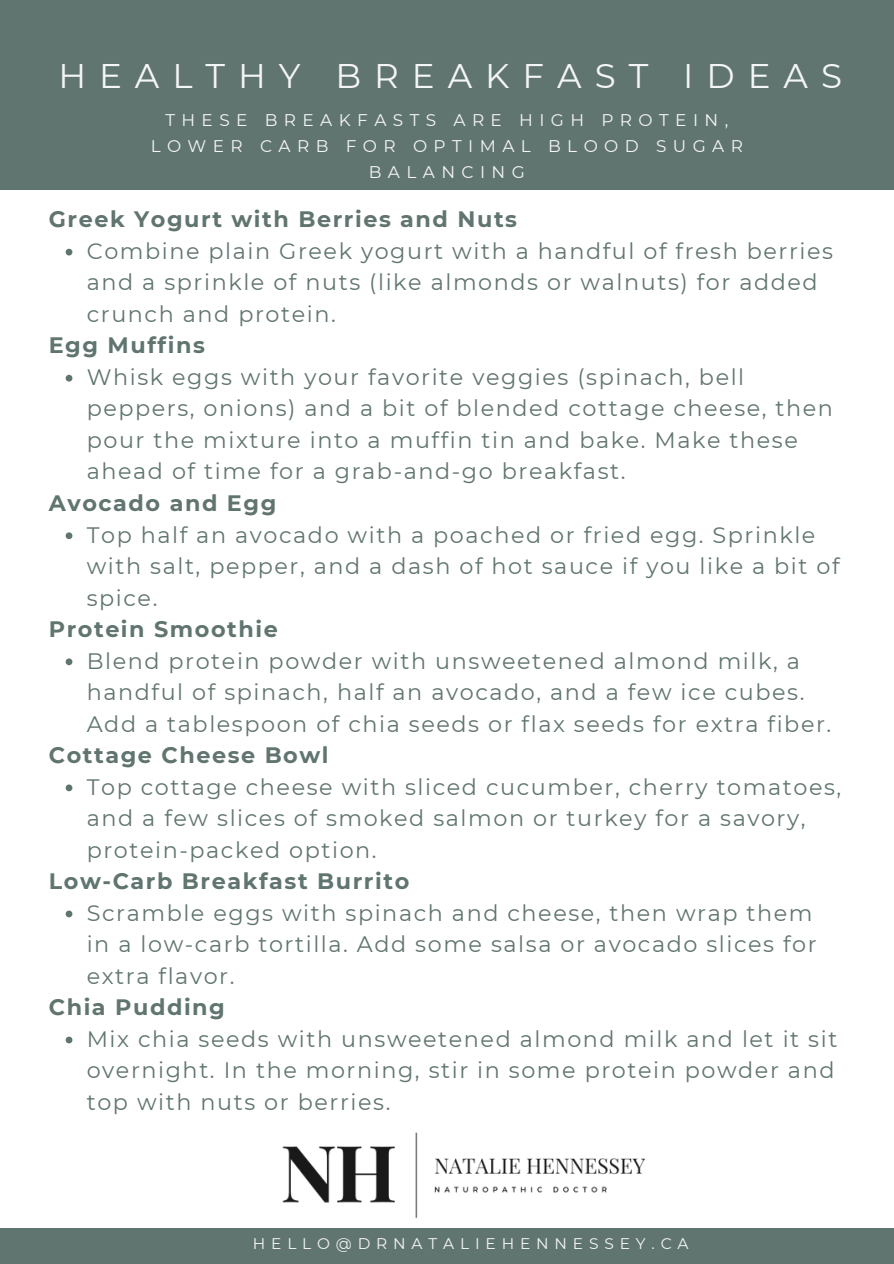
<style>
.page{position:relative;width:894px;height:1264px;background:#fff}
.page>*{position:absolute;margin:0;border:0;box-sizing:border-box;transform-origin:0 0}
.t1{font:34.2px "Montserrat";letter-spacing:.38em;color:#f4f5f7}
.t2{font:22.35px/31.5px "Montserrat";letter-spacing:.07em;color:#617570}
.t3{font:700 22.35px "Montserrat";letter-spacing:.07em;color:#617570}
.t4{font:16.95px/25.8px "Montserrat";letter-spacing:.38em;color:#f4f5f7;text-align:center}
.t5{font:15.45px "Montserrat";letter-spacing:.38em;color:#f4f5f7}
</style>
<div class="page">
<div style="left:0;top:0;width:893px;height:1263px;background:#617570"></div>
<div style="left:0;top:190px;width:893px;height:1037px;background:#fff"></div>
<img style="left:270px;top:1132px;width:401px;height:96px">
<svg style="left:66px;top:249px;width:6px;height:6px"></svg>
<svg style="left:66px;top:375px;width:6px;height:6px"></svg>
<svg style="left:66px;top:532px;width:6px;height:7px"></svg>
<svg style="left:66px;top:658px;width:6px;height:7px"></svg>
<svg style="left:66px;top:784px;width:6px;height:7px"></svg>
<svg style="left:66px;top:910px;width:6px;height:7px"></svg>
<svg style="left:66px;top:1036px;width:6px;height:7px"></svg>
<p class="t1" style="left:58px;top:55px;width:785px">HEALTHY BREAKFAST IDEAS</p>
<h2 class="t4" style="left:151px;top:107px;width:593px">THESE BREAKFASTS ARE HIGH PROTEIN,<br>LOWER CARB FOR OPTIMAL BLOOD SUGAR<br>BALANCING</h2>
<h2 class="t3" style="left:49px;top:206px;width:469px">Greek Yogurt with Berries and Nuts</h2>
<p class="t2" style="left:87px;top:235px;width:747px">Combine plain Greek yogurt with a handful of fresh berries and a sprinkle of nuts (like almonds or walnuts) for added crunch and protein.</p>
<h2 class="t3" style="left:49px;top:332px;width:157px">Egg Muffins</h2>
<p class="t2" style="left:87px;top:361px;width:747px">Whisk eggs with your favorite veggies (spinach, bell peppers, onions) and a bit of blended cottage cheese, then pour the mixture into a muffin tin and bake. Make these ahead of time for a grab-and-go breakfast.</p>
<h2 class="t3" style="left:49px;top:489px;width:229px">Avocado and Egg</h2>
<p class="t2" style="left:87px;top:518px;width:754px">Top half an avocado with a poached or fried egg. Sprinkle with salt, pepper, and a dash of hot sauce if you like a bit of spice.</p>
<h2 class="t3" style="left:49px;top:615px;width:230px">Protein Smoothie</h2>
<p class="t2" style="left:87px;top:644px;width:745px">Blend protein powder with unsweetened almond milk, a handful of spinach, half an avocado, and a few ice cubes.<br>Add a tablespoon of chia seeds or flax seeds for extra fiber.</p>
<h2 class="t3" style="left:49px;top:741px;width:281px">Cottage Cheese Bowl</h2>
<p class="t2" style="left:87px;top:770px;width:755px">Top cottage cheese with sliced cucumber, cherry tomatoes, and a few slices of smoked salmon or turkey for a savory, protein-packed option.</p>
<h2 class="t3" style="left:49px;top:867px;width:362px">Low-Carb Breakfast Burrito</h2>
<p class="t2" style="left:87px;top:896px;width:731px">Scramble eggs with spinach and cheese, then wrap them in a low-carb tortilla. Add some salsa or avocado slices for extra flavor.</p>
<p class="t3" style="left:49px;top:993px;width:178px">Chia Pudding</p>
<p class="t2" style="left:87px;top:1022px;width:752px">Mix chia seeds with unsweetened almond milk and let it sit overnight. In the morning, stir in some protein powder and top with nuts or berries.</p>
<p class="t5" style="left:253px;top:1234px;width:437px">HELLO@DRNATALIEHENNESSEY.CA</p>
</div>
